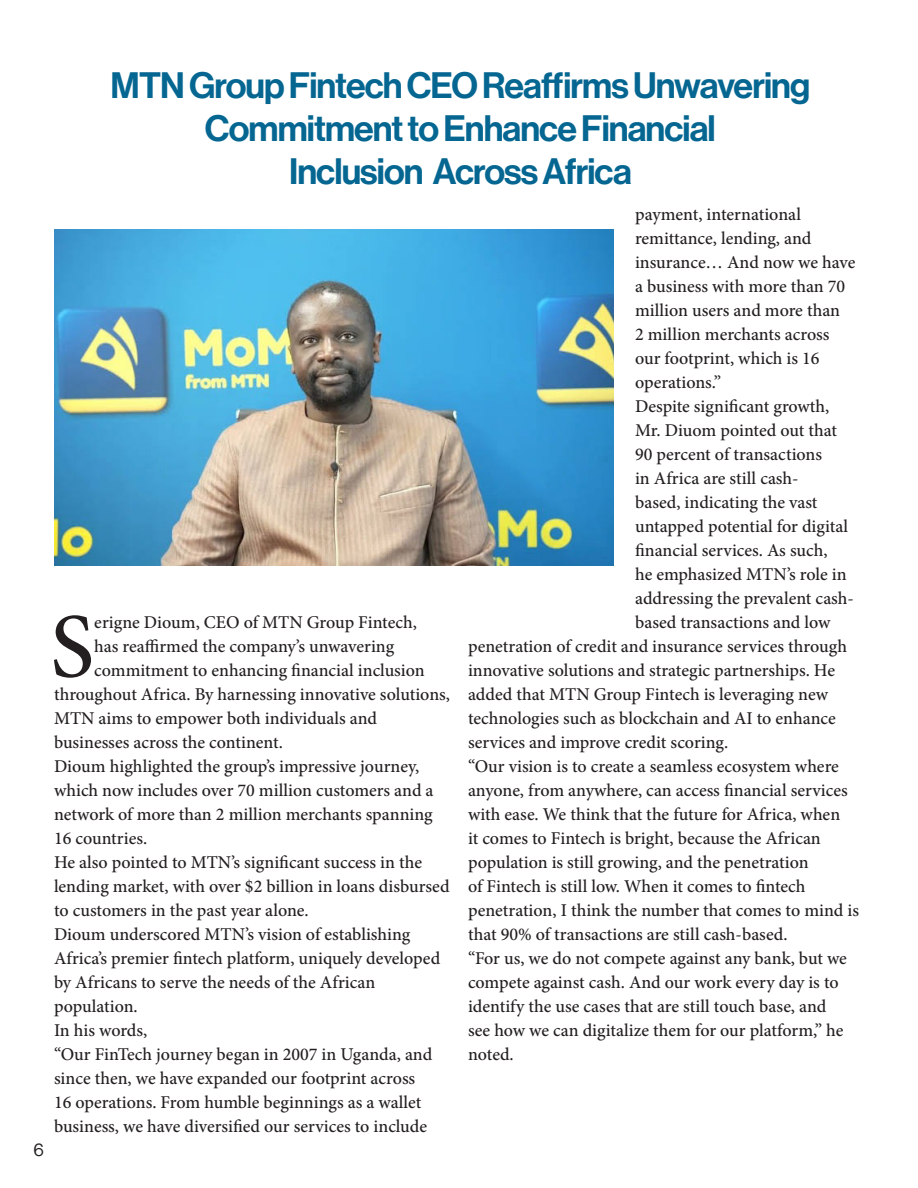
<style>
.page{position:relative;width:918px;height:1188px;background:#fff}
.page>*{position:absolute;margin:0;border:0;box-sizing:border-box;transform-origin:0 0}
.body_text{font:500 91.8px "Minion Pro";color:#231f20}
.Headline{font:36px/43.2px "Neue Haas Display Mediu";letter-spacing:-.025em;color:#046691;text-align:center}
.body_text-2{font:500 18px/24px "Minion Pro";color:#231f20}
.t1{font:18px "Neue Haas Display";color:#231f20}
</style>
<div class="page">
<img style="left:54px;top:229px;width:560px;height:336px">
<p class="t1" style="left:34px;top:1140px;width:12px">6</p>
<p class="Headline" style="left:111px;top:64px;width:701px">MTN Group Fintech CEO Reaffirms Unwavering<br>Commitment to Enhance Financial</p>
<p class="Headline" style="left:289px;top:151px;width:344px">Inclusion Across Africa</p>
<p class="body_text" style="left:50px;top:585px;width:46px">S</p>
<p class="body_text-2" style="left:94px;top:611px;width:324px">erigne Dioum, CEO of MTN Group Fintech,</p>
<p class="body_text-2" style="left:94px;top:635px;width:301px">has reaffirmed the company’s unwavering</p>
<p class="body_text-2" style="left:94px;top:659px;width:332px">commitment to enhancing financial inclusion</p>
<p class="body_text-2" style="left:54px;top:683px;width:397px">throughout Africa. By harnessing innovative solutions,</p>
<p class="body_text-2" style="left:54px;top:707px;width:325px">MTN aims to empower both individuals and</p>
<p class="body_text-2" style="left:54px;top:731px;width:231px">businesses across the continent.</p>
<p class="body_text-2" style="left:54px;top:755px;width:381px">Dioum highlighted the group’s impressive journey, which now includes over 70 million customers and a network of more than 2 million merchants spanning 16 countries.</p>
<p class="body_text-2" style="left:54px;top:851px;width:397px">He also pointed to MTN’s significant success in the lending market, with over $2 billion in loans disbursed to customers in the past year alone.</p>
<p class="body_text-2" style="left:54px;top:923px;width:388px">Dioum underscored MTN’s vision of establishing Africa’s premier fintech platform, uniquely developed by Africans to serve the needs of the African population.</p>
<p class="body_text-2" style="left:54px;top:1019px;width:95px">In his words,</p>
<p class="body_text-2" style="left:54px;top:1043px;width:380px">“Our FinTech journey began in 2007 in Uganda, and since then, we have expanded our footprint across 16 operations. From humble beginnings as a wallet business, we have diversified our services to include</p>
<p class="body_text-2" style="left:635px;top:202px;width:222px">payment, international remittance, lending, and insurance… And now we have a business with more than 70 million users and more than<br>2 million merchants across our footprint, which is 16 operations.”</p>
<p class="body_text-2" style="left:635px;top:394px;width:196px">Despite significant growth,</p>
<p class="body_text-2" style="left:635px;top:418px;width:204px">Mr. Diuom pointed out that</p>
<p class="body_text-2" style="left:635px;top:442px;width:189px">90 percent of transactions</p>
<p class="body_text-2" style="left:635px;top:466px;width:165px">in Africa are still cash-</p>
<p class="body_text-2" style="left:635px;top:490px;width:184px">based, indicating the vast</p>
<p class="body_text-2" style="left:635px;top:514px;width:215px">untapped potential for digital</p>
<p class="body_text-2" style="left:635px;top:538px;width:194px">financial services. As such,</p>
<p class="body_text-2" style="left:635px;top:562px;width:213px">he emphasized MTN’s role in</p>
<p class="body_text-2" style="left:635px;top:586px;width:220px">addressing the prevalent cash-</p>
<p class="body_text-2" style="left:635px;top:610px;width:197px">based transactions and low</p>
<p class="body_text-2" style="left:468px;top:634px;width:381px">penetration of credit and insurance services through</p>
<p class="body_text-2" style="left:468px;top:658px;width:369px">innovative solutions and strategic partnerships. He</p>
<p class="body_text-2" style="left:468px;top:682px;width:362px">added that MTN Group Fintech is leveraging new</p>
<p class="body_text-2" style="left:468px;top:706px;width:369px">technologies such as blockchain and AI to enhance</p>
<p class="body_text-2" style="left:468px;top:730px;width:262px">services and improve credit scoring.</p>
<p class="body_text-2" style="left:468px;top:754px;width:393px">“Our vision is to create a seamless ecosystem where anyone, from anywhere, can access financial services with ease. We think that the future for Africa, when<br>it comes to Fintech is bright, because the African population is still growing, and the penetration<br>of Fintech is still low. When it comes to fintech penetration, I think the number that comes to mind is that 90% of transactions are still cash-based.</p>
<p class="body_text-2" style="left:468px;top:946px;width:381px">“For us, we do not compete against any bank, but we compete against cash. And our work every day is to identify the use cases that are still touch base, and see how we can digitalize them for our platform,” he noted.</p>
</div>
